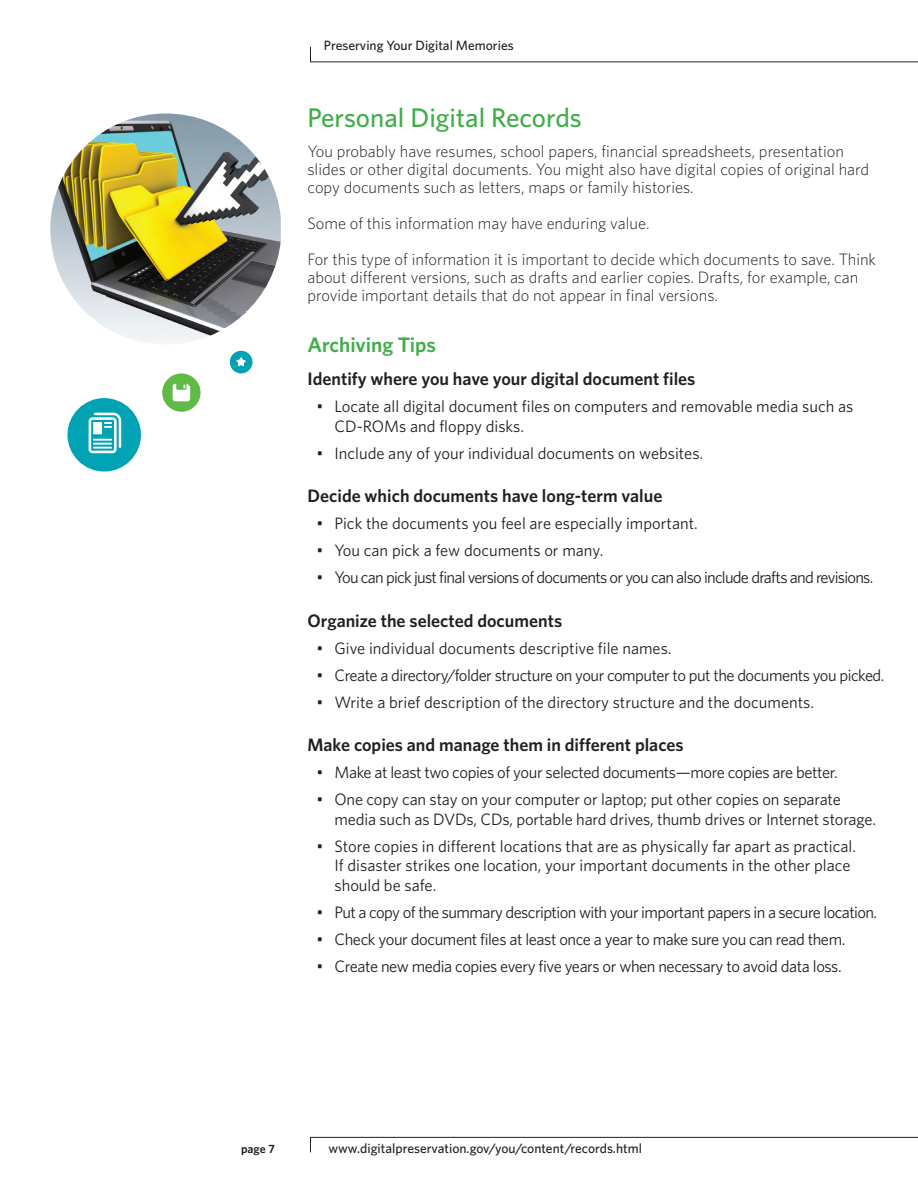
<style>
.page{position:relative;width:918px;height:1188px;background:#fff}
.page>*{position:absolute;margin:0;border:0;box-sizing:border-box;transform-origin:0 0}
.t1{font:500 27px "Whitney";color:#40ae49}
.t2{font:600 21px "Whitney";color:#40ae49}
.t3{font:600 18px "Whitney";color:#231f20}
.t4{font:16.5px/19.8px "Whitney";letter-spacing:-.01em;color:#231f20}
.t5{font:300 16.5px/18px "Whitney";color:#231f20}
.t6{font:16.5px "Whitney";letter-spacing:-.045em;color:#231f20}
.t7{font:16.5px "Whitney";letter-spacing:-.03em;color:#231f20}
.t8{font:16.5px "Whitney";letter-spacing:-.035em;color:#231f20}
.t9{font:500 13.5px "Whitney";color:#231f20}
.t10{font:600 12px "Whitney";color:#231f20}
</style>
<div class="page">
<svg style="left:310px;top:46px;width:608px;height:17px"></svg>
<svg style="left:310px;top:1137px;width:608px;height:16px"></svg>
<img style="left:50px;top:113px;width:231px;height:231px">
<div style="left:68px;top:398px;width:73px;height:74px;background:#00a3b3;border-radius:50%"></div>
<svg style="left:89px;top:413px;width:32px;height:40px"></svg>
<div style="left:93px;top:422px;width:9px;height:12px;background:#fff"></div>
<div style="left:230px;top:351px;width:22px;height:22px;background:#00a3b3;border-radius:50%"></div>
<svg style="left:236px;top:357px;width:10px;height:10px"></svg>
<div style="left:162px;top:373px;width:39px;height:39px;background:#60bb46;border-radius:50%"></div>
<svg style="left:173px;top:384px;width:17px;height:17px"></svg>
<p class="t9" style="left:324px;top:37px;width:191px">Preserving Your Digital Memories</p>
<p class="t1" style="left:308px;top:102px;width:276px">Personal Digital Records</p>
<p class="t5" style="left:308px;top:142px;width:563px">You probably have resumes, school papers, financial spreadsheets, presentation slides or other digital documents. You might also have digital copies of original hard copy documents such as letters, maps or family histories.</p>
<p class="t5" style="left:308px;top:214px;width:344px">Some of this information may have enduring value.</p>
<p class="t5" style="left:308px;top:250px;width:570px">For this type of information it is important to decide which documents to save. Think about different versions, such as drafts and earlier copies. Drafts, for example, can provide important details that do not appear in final versions.</p>
<p class="t2" style="left:308px;top:332px;width:130px">Archiving Tips</p>
<p class="t3" style="left:308px;top:368px;width:389px">Identify where you have your digital document files</p>
<p class="t4" style="left:334px;top:396px;width:520px;text-indent:-18px">• Locate all digital document files on computers and removable media such as<br>CD-ROMs and floppy disks.</p>
<p class="t4" style="left:316px;top:443px;width:388px">• Include any of your individual documents on websites.</p>
<p class="t3" style="left:308px;top:485px;width:356px">Decide which documents have long-term value</p>
<p class="t4" style="left:316px;top:513px;width:383px">• Pick the documents you feel are especially important.</p>
<p class="t4" style="left:316px;top:540px;width:288px">• You can pick a few documents or many.</p>
<p class="t6" style="left:316px;top:568px;width:558px">• You can pick just final versions of documents or you can also include drafts and revisions.</p>
<p class="t3" style="left:307px;top:609px;width:256px">Organize the selected documents</p>
<p class="t4" style="left:316px;top:638px;width:357px">• Give individual documents descriptive file names.</p>
<p class="t7" style="left:316px;top:665px;width:570px">• Create a directory/folder structure on your computer to put the documents you picked.</p>
<p class="t4" style="left:316px;top:692px;width:499px">• Write a brief description of the directory structure and the documents.</p>
<p class="t3" style="left:307px;top:734px;width:378px">Make copies and manage them in different places</p>
<p class="t4" style="left:316px;top:762px;width:523px">• Make at least two copies of your selected documents—more copies are better.</p>
<p class="t4" style="left:334px;top:789px;width:543px;text-indent:-18px">• One copy can stay on your computer or laptop; put other copies on separate media such as DVDs, CDs, portable hard drives, thumb drives or Internet storage.</p>
<p class="t4" style="left:334px;top:836px;width:523px;text-indent:-18px">• Store copies in different locations that are as physically far apart as practical.<br>If disaster strikes one location, your important documents in the other place should be safe.</p>
<p class="t8" style="left:316px;top:903px;width:562px">• Put a copy of the summary description with your important papers in a secure location.</p>
<p class="t4" style="left:316px;top:929px;width:530px">• Check your document files at least once a year to make sure you can read them.</p>
<p class="t4" style="left:316px;top:956px;width:527px">• Create new media copies every five years or when necessary to avoid data loss.</p>
<p class="t10" style="left:241px;top:1142px;width:35px">page 7</p>
<p class="t9" style="left:328px;top:1141px;width:315px">www.digitalpreservation.gov/you/content/records.html</p>
</div>
